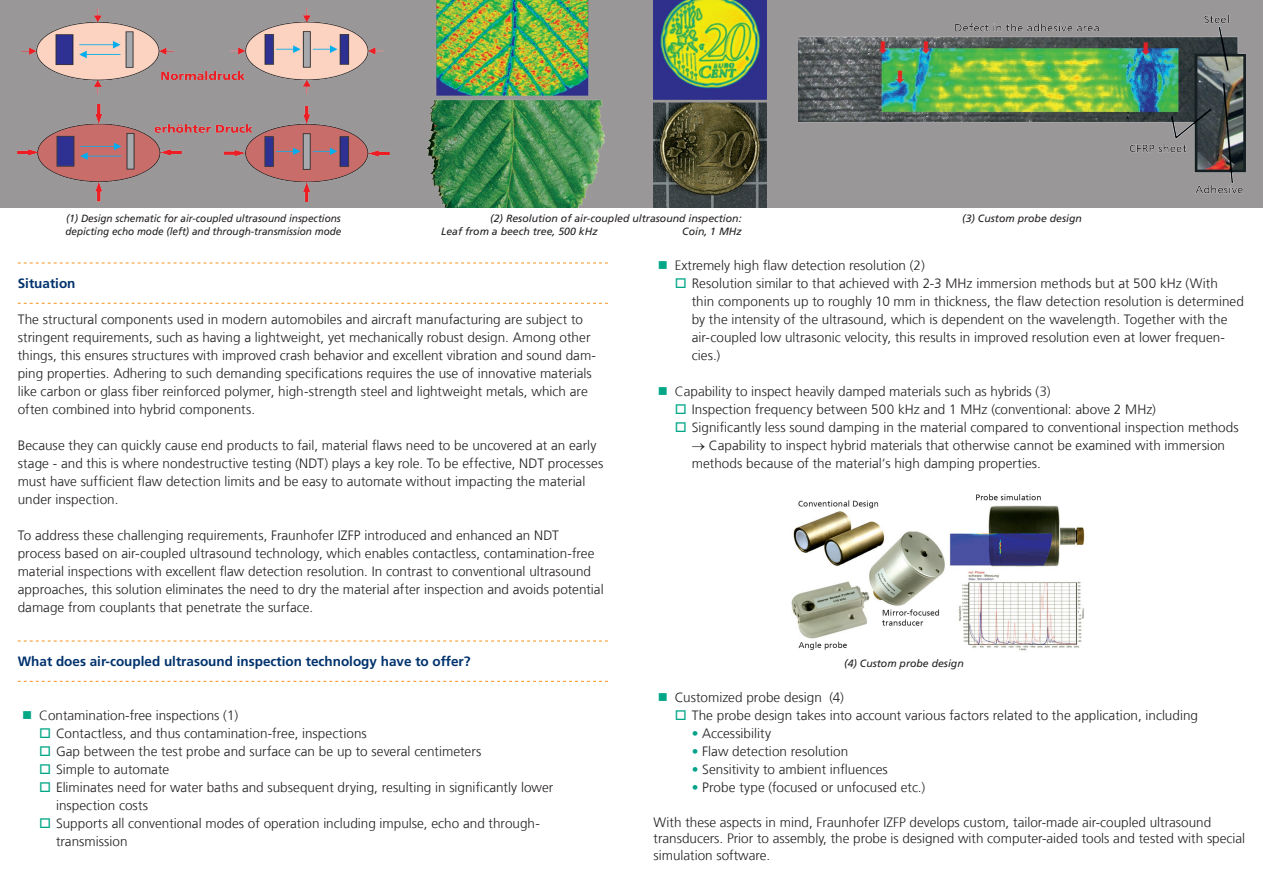
<style>
.page{position:relative;width:1263px;height:893px;background:#fff}
.page>*{position:absolute;margin:0;border:0;box-sizing:border-box;transform-origin:0 0}
._06_Fließtext{font:300 13.5px/18px "Frutiger LT Com";letter-spacing:.005em;color:#231f20}
.t1{font:300 13.5px/16.5px "Frutiger";color:#231f20}
._1_Zwischenüberschri{font:700 13.5px "Frutiger LT Com";color:#00326d}
._05_Marginalie_Bildu{font:italic 10.5px "Frutiger LT Com";color:#231f20}
._05_Marginalie_Bildu-2{font:italic 10.5px "Frutiger LT Com";color:#231f20;scale:.95 1}
.s1{color:#00a38a}
</style>
<div class="page">
<svg style="left:18px;top:263px;width:590px;height:1px"></svg>
<svg style="left:18px;top:303px;width:590px;height:1px"></svg>
<svg style="left:18px;top:641px;width:590px;height:1px"></svg>
<svg style="left:18px;top:681px;width:590px;height:1px"></svg>
<div style="left:0;top:0;width:1263px;height:208px;background:#999798"></div>
<img style="left:18px;top:8px;width:372px;height:193px">
<img style="left:799px;top:15px;width:447px;height:179px">
<img style="left:427px;top:0;width:178px;height:208px">
<img style="left:653px;top:0;width:113px;height:208px">
<img style="left:791px;top:494px;width:294px;height:157px">
<p class="_05_Marginalie_Bildu-2" style="left:66px;top:212px;width:291px">(1) Design schematic for air-coupled ultrasound inspections</p>
<p class="_05_Marginalie_Bildu" style="left:962px;top:212px;width:121px">(3) Custom probe design</p>
<p class="_05_Marginalie_Bildu-2" style="left:65px;top:225px;width:292px">depicting echo mode (left) and through-transmission mode</p>
<p class="_05_Marginalie_Bildu" style="left:490px;top:212px;width:253px">(2) Resolution of air-coupled ultrasound inspection:</p>
<p class="_05_Marginalie_Bildu" style="left:441px;top:225px;width:158px">Leaf from a beech tree, 500 kHz</p>
<p class="_05_Marginalie_Bildu" style="left:682px;top:225px;width:61px">Coin, 1 MHz</p>
<p class="_1_Zwischenüberschri" style="left:18px;top:275px;width:59px">Situation</p>
<p class="_06_Fließtext" style="left:18px;top:310px;width:580px">The structural components used in modern automobiles and aircraft manufacturing are subject to stringent requirements, such as having a lightweight, yet mechanically robust design. Among other things, this ensures structures with improved crash behavior and excellent vibration and sound dam&shy;ping properties. Adhering to such demanding specifications requires the use of innovative materials like carbon or glass fiber reinforced polymer, high-strength steel and lightweight metals, which are often combined into hybrid components.</p>
<p class="_06_Fließtext" style="left:18px;top:436px;width:587px">Because they can quickly cause end products to fail, material flaws need to be uncovered at an early stage - and this is where nondestructive testing (NDT) plays a key role. To be effective, NDT processes must have sufficient flaw detection limits and be easy to automate without impacting the material under inspection.</p>
<p class="_06_Fließtext" style="left:18px;top:526px;width:587px">To address these challenging requirements, Fraunhofer IZFP introduced and enhanced an NDT process based on air-coupled ultrasound technology, which enables contactless, contamination-free material inspections with excellent flaw detection resolution. In contrast to conventional ultrasound approaches, this solution eliminates the need to dry the material after inspection and avoids potential damage from couplants that penetrate the surface.</p>
<p class="_1_Zwischenüberschri" style="left:18px;top:653px;width:454px">What does air-coupled ultrasound inspection technology have to offer?</p>
<p class="t1" style="left:39px;top:707px;width:201px">Contamination-free inspections (1)</p>
<p class="_06_Fließtext" style="left:56px;top:724px;width:312px">Contactless, and thus contamination-free, inspections</p>
<p class="_06_Fließtext" style="left:56px;top:742px;width:427px">Gap between the test probe and surface can be up to several centimeters</p>
<p class="_06_Fließtext" style="left:56px;top:760px;width:115px">Simple to automate</p>
<p class="_06_Fließtext" style="left:56px;top:778px;width:499px">Eliminates need for water baths and subsequent drying, resulting in significantly lower inspection costs</p>
<p class="_06_Fließtext" style="left:56px;top:814px;width:483px">Supports all conventional modes of operation including impulse, echo and through-- transmission</p>
<p class="t1" style="left:675px;top:257px;width:252px">Extremely high flaw detection resolution (2)</p>
<p class="_06_Fließtext" style="left:692px;top:274px;width:554px">Resolution similar to that achieved with 2-3 MHz immersion methods but at 500 kHz (With<br>thin components up to roughly 10 mm in thickness, the flaw detection resolution is determined by the intensity of the ultrasound, which is dependent on the wavelength. Together with the air-coupled low ultrasonic velocity, this results in improved resolution even at lower frequen&shy;cies.)</p>
<p class="t1" style="left:675px;top:383px;width:377px">Capability to inspect heavily damped materials such as hybrids (3)</p>
<p class="_06_Fließtext" style="left:692px;top:400px;width:466px">Inspection frequency between 500 kHz and 1 MHz (conventional: above 2 MHz)</p>
<p class="_06_Fließtext" style="left:692px;top:418px;width:548px">Significantly less sound damping in the material compared to conventional inspection methods</p>
<p class="_06_Fließtext" style="left:692px;top:436px;width:535px">→ Capability to inspect hybrid materials that otherwise cannot be examined with immersion methods because of the material‘s high damping properties.</p>
<p class="_05_Marginalie_Bildu" style="left:844px;top:657px;width:121px">(4) Custom probe design</p>
<p class="_06_Fließtext" style="left:675px;top:688px;width:171px">Customized probe design (4)</p>
<p class="_06_Fließtext" style="left:692px;top:706px;width:508px">The probe design takes into account various factors related to the application, including</p>
<p class="_06_Fließtext" style="left:692px;top:724px;width:81px"><span class="s1">•</span> Accessibility</p>
<p class="_06_Fließtext" style="left:692px;top:742px;width:158px"><span class="s1">•</span> Flaw detection resolution</p>
<p class="_06_Fließtext" style="left:692px;top:760px;width:198px"><span class="s1">•</span> Sensitivity to ambient influences</p>
<p class="_06_Fließtext" style="left:692px;top:778px;width:235px"><span class="s1">•</span> Probe type (focused or unfocused etc.)</p>
<p class="t1" style="left:653px;top:814px;width:593px">With these aspects in mind, Fraunhofer IZFP develops custom, tailor-made air-coupled ultrasound transducers. Prior to assembly, the probe is designed with computer-aided tools and tested with special simulation software.</p>
</div>
